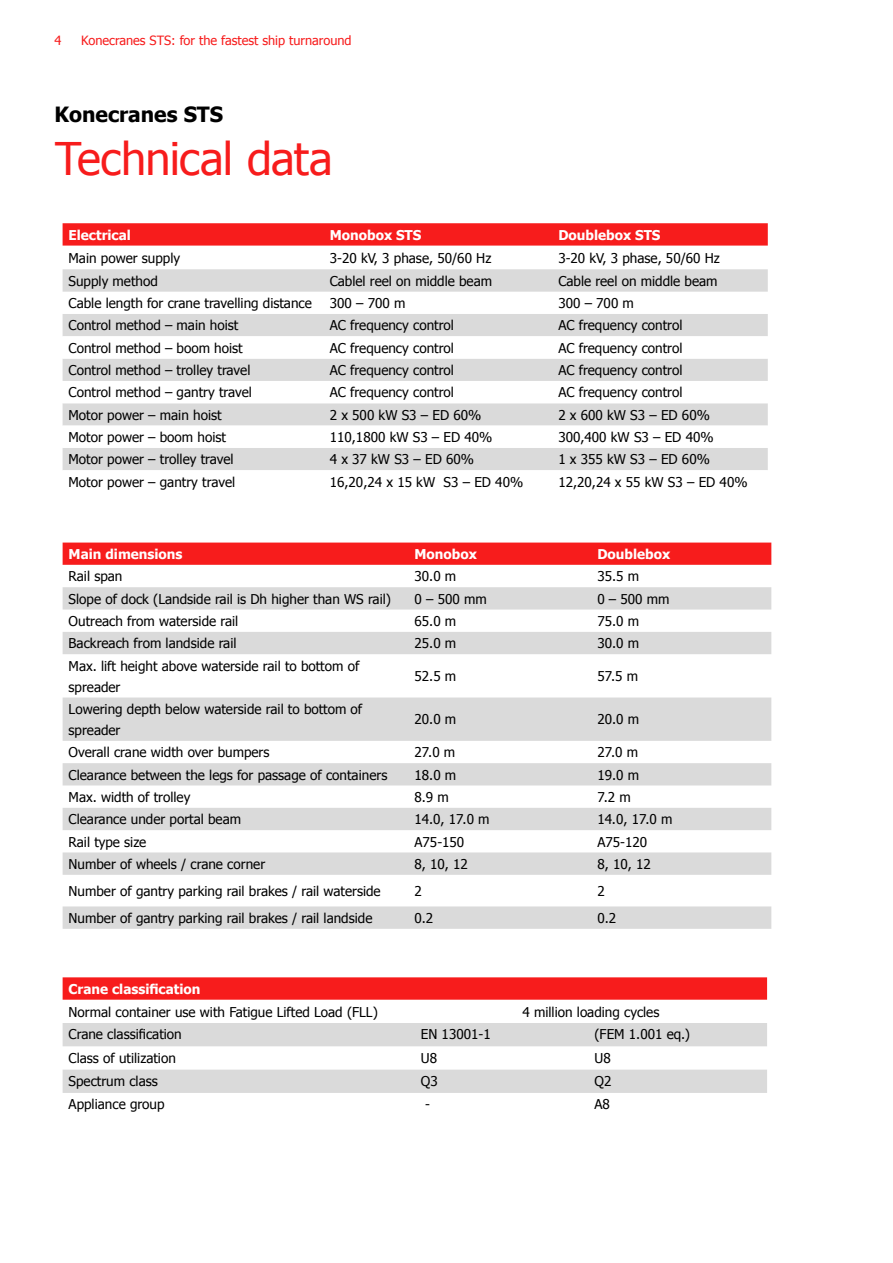
<style>
.page{position:relative;width:893px;height:1263px;background:#fff}
.page>*{position:absolute;margin:0;border:0;box-sizing:border-box;transform-origin:0 0}
.t1{font:45px "Tahoma";letter-spacing:-.02em;color:#f71c1c}
.t2{font:700 21px "Tahoma";color:#000}
.t3{font:13.5px/21px "Tahoma";color:#000}
.t4{font:700 13.5px "Tahoma";color:#fff}
.t5{font:12.75px "Tahoma";color:#f71c1c}
</style>
<div class="page">
<svg style="left:63px;top:223px;width:705px;height:23px;background:#f72222"></svg>
<svg style="left:63px;top:269px;width:705px;height:67px;fill:#dadada"></svg>
<svg style="left:63px;top:359px;width:705px;height:111px;fill:#dadada"></svg>
<div style="left:63px;top:543px;width:708px;height:22px;background:#f71c1c"></div>
<svg style="left:63px;top:587px;width:708px;height:342px;fill:#dfdfdf"></svg>
<svg style="left:63px;top:977px;width:704px;height:23px;background:#f72222"></svg>
<svg style="left:63px;top:1023px;width:704px;height:70px;fill:#dadada"></svg>
<p class="t5" style="left:55px;top:32px;width:8px">4</p>
<p class="t5" style="left:81px;top:32px;width:272px">Konecranes STS: for the fastest ship turnaround</p>
<h2 class="t2" style="left:55px;top:100px;width:170px">Konecranes STS</h2>
<h1 class="t1" style="left:55px;top:128px;width:279px">Technical data</h1>
<p class="t4" style="left:69px;top:225px;width:64px">Electrical</p>
<p class="t4" style="left:330px;top:225px;width:93px">Monobox STS</p>
<p class="t4" style="left:558px;top:225px;width:104px">Doublebox STS</p>
<p class="t3" style="left:69px;top:247px;width:113px">Main power supply</p>
<p class="t3" style="left:330px;top:247px;width:163px">3-20 kV, 3 phase, 50/60 Hz</p>
<p class="t3" style="left:558px;top:247px;width:163px">3-20 kV, 3 phase, 50/60 Hz</p>
<p class="t3" style="left:69px;top:270px;width:91px">Supply method</p>
<p class="t3" style="left:330px;top:270px;width:164px">Cablel reel on middle beam</p>
<p class="t3" style="left:558px;top:270px;width:161px">Cable reel on middle beam</p>
<p class="t3" style="left:69px;top:292px;width:245px">Cable length for crane travelling distance</p>
<p class="t3" style="left:330px;top:292px;width:77px">300 – 700 m</p>
<p class="t3" style="left:558px;top:292px;width:77px">300 – 700 m</p>
<p class="t3" style="left:69px;top:314px;width:171px">Control method – main hoist</p>
<p class="t3" style="left:330px;top:314px;width:126px">AC frequency control</p>
<p class="t3" style="left:558px;top:314px;width:126px">AC frequency control</p>
<p class="t3" style="left:69px;top:337px;width:176px">Control method – boom hoist</p>
<p class="t3" style="left:330px;top:337px;width:126px">AC frequency control</p>
<p class="t3" style="left:558px;top:337px;width:126px">AC frequency control</p>
<p class="t3" style="left:69px;top:359px;width:183px">Control method – trolley travel</p>
<p class="t3" style="left:330px;top:359px;width:126px">AC frequency control</p>
<p class="t3" style="left:558px;top:359px;width:126px">AC frequency control</p>
<p class="t3" style="left:69px;top:381px;width:185px">Control method – gantry travel</p>
<p class="t3" style="left:330px;top:381px;width:126px">AC frequency control</p>
<p class="t3" style="left:558px;top:381px;width:126px">AC frequency control</p>
<p class="t3" style="left:69px;top:404px;width:155px">Motor power – main hoist</p>
<p class="t3" style="left:330px;top:404px;width:153px">2 x 500 kW S3 – ED 60%</p>
<p class="t3" style="left:558px;top:404px;width:153px">2 x 600 kW S3 – ED 60%</p>
<p class="t3" style="left:69px;top:426px;width:159px">Motor power – boom hoist</p>
<p class="t3" style="left:330px;top:426px;width:164px">110,1800 kW S3 – ED 40%</p>
<p class="t3" style="left:558px;top:426px;width:157px">300,400 kW S3 – ED 40%</p>
<p class="t3" style="left:69px;top:448px;width:167px">Motor power – trolley travel</p>
<p class="t3" style="left:330px;top:448px;width:146px">4 x 37 kW S3 – ED 60%</p>
<p class="t3" style="left:558px;top:448px;width:153px">1 x 355 kW S3 – ED 60%</p>
<p class="t3" style="left:69px;top:471px;width:168px">Motor power – gantry travel</p>
<p class="t3" style="left:330px;top:471px;width:195px">16,20,24 x 15 kW S3 – ED 40%</p>
<p class="t3" style="left:558px;top:471px;width:191px">12,20,24 x 55 kW S3 – ED 40%</p>
<p class="t4" style="left:69px;top:544px;width:115px">Main dimensions</p>
<p class="t4" style="left:414px;top:544px;width:64px">Monobox</p>
<p class="t4" style="left:597px;top:544px;width:74px">Doublebox</p>
<p class="t3" style="left:69px;top:565px;width:55px">Rail span</p>
<p class="t3" style="left:414px;top:565px;width:43px">30.0 m</p>
<p class="t3" style="left:597px;top:565px;width:43px">35.5 m</p>
<p class="t3" style="left:69px;top:587px;width:324px">Slope of dock (Landside rail is Dh higher than WS rail)</p>
<p class="t3" style="left:414px;top:587px;width:74px">0 – 500 mm</p>
<p class="t3" style="left:597px;top:587px;width:74px">0 – 500 mm</p>
<p class="t3" style="left:69px;top:610px;width:171px">Outreach from waterside rail</p>
<p class="t3" style="left:414px;top:610px;width:43px">65.0 m</p>
<p class="t3" style="left:597px;top:610px;width:43px">75.0 m</p>
<p class="t3" style="left:69px;top:632px;width:169px">Backreach from landside rail</p>
<p class="t3" style="left:414px;top:632px;width:43px">25.0 m</p>
<p class="t3" style="left:597px;top:632px;width:43px">30.0 m</p>
<p class="t3" style="left:69px;top:654px;width:292px">Max. lift height above waterside rail to bottom of spreader</p>
<p class="t3" style="left:414px;top:665px;width:43px">52.5 m</p>
<p class="t3" style="left:597px;top:665px;width:42px">57.5 m</p>
<p class="t3" style="left:69px;top:698px;width:295px">Lowering depth below waterside rail to bottom of spreader</p>
<p class="t3" style="left:414px;top:708px;width:43px">20.0 m</p>
<p class="t3" style="left:597px;top:708px;width:43px">20.0 m</p>
<p class="t3" style="left:69px;top:741px;width:202px">Overall crane width over bumpers</p>
<p class="t3" style="left:414px;top:741px;width:42px">27.0 m</p>
<p class="t3" style="left:597px;top:741px;width:42px">27.0 m</p>
<p class="t3" style="left:69px;top:763px;width:320px">Clearance between the legs for passage of containers</p>
<p class="t3" style="left:414px;top:763px;width:43px">18.0 m</p>
<p class="t3" style="left:597px;top:763px;width:43px">19.0 m</p>
<p class="t3" style="left:69px;top:786px;width:123px">Max. width of trolley</p>
<p class="t3" style="left:414px;top:786px;width:36px">8.9 m</p>
<p class="t3" style="left:597px;top:786px;width:35px">7.2 m</p>
<p class="t3" style="left:69px;top:808px;width:174px">Clearance under portal beam</p>
<p class="t3" style="left:414px;top:808px;width:77px">14.0, 17.0 m</p>
<p class="t3" style="left:597px;top:808px;width:77px">14.0, 17.0 m</p>
<p class="t3" style="left:69px;top:830px;width:79px">Rail type size</p>
<p class="t3" style="left:414px;top:830px;width:51px">A75-150</p>
<p class="t3" style="left:597px;top:830px;width:51px">A75-120</p>
<p class="t3" style="left:69px;top:853px;width:198px">Number of wheels / crane corner</p>
<p class="t3" style="left:414px;top:853px;width:55px">8, 10, 12</p>
<p class="t3" style="left:597px;top:853px;width:55px">8, 10, 12</p>
<p class="t3" style="left:69px;top:880px;width:314px">Number of gantry parking rail brakes / rail waterside</p>
<p class="t3" style="left:414px;top:880px;width:9px">2</p>
<p class="t3" style="left:597px;top:880px;width:9px">2</p>
<p class="t3" style="left:69px;top:907px;width:305px">Number of gantry parking rail brakes / rail landside</p>
<p class="t3" style="left:414px;top:907px;width:20px">0.2</p>
<p class="t3" style="left:597px;top:907px;width:20px">0.2</p>
<p class="t4" style="left:69px;top:979px;width:133px">Crane classification</p>
<p class="t3" style="left:69px;top:1000px;width:311px">Normal container use with Fatigue Lifted Load (FLL)</p>
<p class="t3" style="left:522px;top:1000px;width:138px">4 million loading cycles</p>
<p class="t3" style="left:69px;top:1023px;width:115px">Crane classification</p>
<p class="t3" style="left:421px;top:1023px;width:71px">EN 13001-1</p>
<p class="t3" style="left:594px;top:1023px;width:97px">(FEM 1.001 eq.)</p>
<p class="t3" style="left:69px;top:1046px;width:109px">Class of utilization</p>
<p class="t3" style="left:421px;top:1046px;width:18px">U8</p>
<p class="t3" style="left:594px;top:1046px;width:18px">U8</p>
<p class="t3" style="left:69px;top:1070px;width:91px">Spectrum class</p>
<p class="t3" style="left:421px;top:1070px;width:18px">Q3</p>
<p class="t3" style="left:594px;top:1070px;width:18px">Q2</p>
<p class="t3" style="left:69px;top:1093px;width:97px">Appliance group</p>
<p class="t3" style="left:425px;top:1093px;width:6px">-</p>
<p class="t3" style="left:594px;top:1093px;width:17px">A8</p>
</div>
